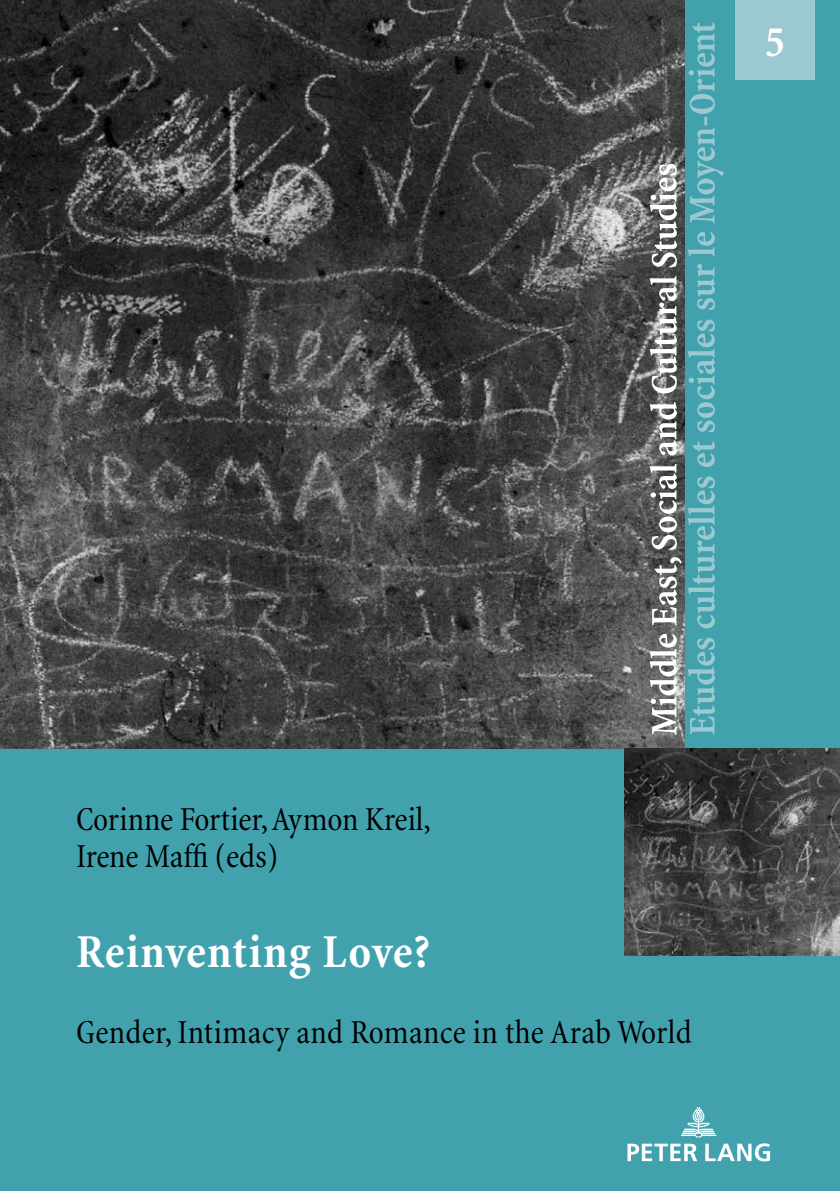
<style>
.page{position:relative;width:840px;height:1191px;background:#fff}
.page>*{position:absolute;margin:0;border:0;box-sizing:border-box;transform-origin:0 0}
.t1{font:700 condensed 48px "Minion";letter-spacing:.025em;color:#fff}
.t2{font:700 condensed 44px "Minion";color:#fff}
.t3{font:condensed 34px/36px "Minion";color:#000}
</style>
<div class="page">
<div style="left:0;top:0;width:839px;height:1191px;background:#41a2ae"></div>
<img style="left:0;top:0;width:684px;height:748px">
<img style="left:624px;top:748px;width:215px;height:207px">
<div style="left:735px;top:0;width:79px;height:80px;background:#9cc9d1"></div>
<svg style="left:687px;top:22px;width:36px;height:713px"></svg>
<svg style="left:649px;top:164px;width:32px;height:571px;background:#888"></svg>
<img style="left:681px;top:1107px;width:35px;height:31px">
<svg style="left:627px;top:1143px;width:142px;height:18px"></svg>
<p class="t2" style="left:764px;top:18px;width:21px">5</p>
<p class="t3" style="left:76px;top:802px;width:356px">Corinne Fortier, Aymon Kreil,<br>Irene Maffi (eds)</p>
<p class="t1" style="left:76px;top:926px;width:355px">Reinventing Love?</p>
<p class="t3" style="left:76px;top:1015px;width:617px">Gender, Intimacy and Romance in the Arab World</p>
</div>
